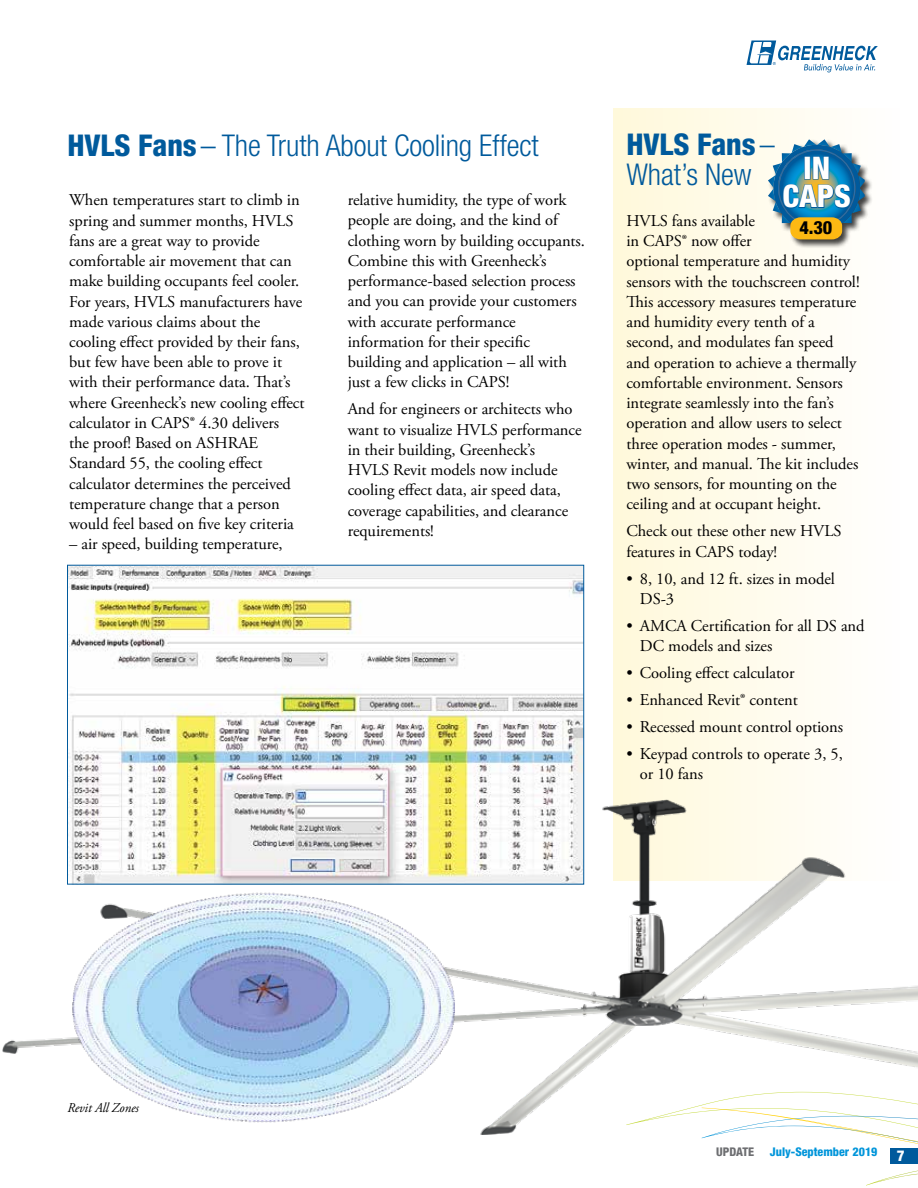
<style>
.page{position:relative;width:918px;height:1188px;background:#fff}
.page>*{position:absolute;margin:0;border:0;box-sizing:border-box;transform-origin:0 0}
.t1{font:800 condensed 31.2px/28.7px "Helvetica Neue LT Std";letter-spacing:-.005em;color:#fff;text-align:center}
.t2{font:300 condensed 30px/30px "Helvetica Neue LT Std";letter-spacing:-.005em;color:#005a9c}
.t3{font:800 condensed 18.15px "Helvetica Neue LT Std";color:#000}
.t4{font:16.5px/20.2px "Adobe Garamond Pro";letter-spacing:-.005em;color:#000}
.t5{font:800 condensed 15px "Helvetica Neue LT Std";color:#fff}
.t6{font:italic 13.5px "Adobe Garamond Pro";color:#000;scale:.95 1}
.t7{font:800 condensed 12px "Helvetica Neue LT Std";color:#0095da}
.t8{font:800 condensed 12px "Helvetica Neue LT Std";color:#6d6e71}
.s1{font-weight:800}
</style>
<div class="page">
<svg style="left:701px;top:1134px;width:217px;height:52px"></svg>
<svg style="left:747px;top:41px;width:131px;height:31px"></svg>
<div style="left:890px;top:1148px;width:28px;height:15px;background:#005a9c"></div>
<div style="left:613px;top:108px;width:305px;height:772px;background:linear-gradient(to right,#fff9da,#fff)"></div>
<img style="left:2px;top:799px;width:916px;height:335px">
<img style="left:69px;top:567px;width:513px;height:316px">
<div style="left:67px;top:565px;width:517px;height:320px;border:1px solid #005a9c"></div>
<div style="left:768px;top:139px;width:105px;height:110px;background:#000;opacity:.75"></div>
<svg style="left:768px;top:139px;width:97px;height:100px;background:#6e9aa0"></svg>
<img style="left:58px;top:885px;width:411px;height:244px">
<h2 class="t2" style="left:68px;top:130px;width:473px"><span class="s1">HVLS Fans</span> – The Truth About Cooling Effect</h2>
<p class="t4" style="left:69px;top:191px;width:237px">When temperatures start to climb in spring and summer months, HVLS fans are a great way to provide comfortable air movement that can make building occupants feel cooler.<br>For years, HVLS manufacturers have made various claims about the cooling effect provided by their fans, but few have been able to prove it with their performance data. That’s where Greenheck’s new cooling effect calculator in CAPS® 4.30 delivers<br>the proof! Based on ASHRAE Standard 55, the cooling effect calculator determines the perceived temperature change that a person would feel based on five key criteria</p>
<p class="t4" style="left:69px;top:535px;width:215px">– air speed, building temperature,</p>
<p class="t4" style="left:348px;top:190px;width:239px">relative humidity, the type of work people are doing, and the kind of clothing worn by building occupants.<br>Combine this with Greenheck’s performance-based selection process and you can provide your customers with accurate performance information for their specific building and application – all with just a few clicks in CAPS!</p>
<p class="t4" style="left:348px;top:400px;width:235px">And for engineers or architects who want to visualize HVLS performance in their building, Greenheck’s<br>HVLS Revit models now include cooling effect data, air speed data, coverage capabilities, and clearance requirements!</p>
<h2 class="t2" style="left:626px;top:129px;width:150px"><span class="s1">HVLS Fans</span> –<br>What’s New</h2>
<p class="t4" style="left:626px;top:211px;width:235px">HVLS fans available<br>in CAPS® now offer<br>optional temperature and humidity sensors with the touchscreen control!<br>This accessory measures temperature and humidity every tenth of a second, and modulates fan speed and operation to achieve a thermally comfortable environment. Sensors integrate seamlessly into the fan’s operation and allow users to select three operation modes - summer, winter, and manual. The kit includes two sensors, for mounting on the ceiling and at occupant height.</p>
<p class="t4" style="left:626px;top:522px;width:217px">Check out these other new HVLS features in CAPS today!</p>
<p class="t4" style="left:640px;top:569px;width:197px;text-indent:-13px">• 8, 10, and 12 ft. sizes in model<br>DS-3</p>
<p class="t4" style="left:640px;top:616px;width:226px;text-indent:-13px">• AMCA Certification for all DS and<br>DC models and sizes</p>
<p class="t4" style="left:626px;top:663px;width:170px">• Cooling effect calculator</p>
<p class="t4" style="left:626px;top:690px;width:173px">• Enhanced Revit® content</p>
<p class="t4" style="left:626px;top:717px;width:218px">• Recessed mount control options</p>
<p class="t4" style="left:640px;top:744px;width:204px;text-indent:-13px">• Keypad controls to operate 3, 5, or 10 fans</p>
<h1 class="t1" style="left:782px;top:153px;width:70px">IN<br>CAPS</h1>
<p class="t3" style="left:799px;top:216px;width:34px">4.30</p>
<p class="t6" style="left:68px;top:1100px;width:77px">Revit All Zones</p>
<p class="t8" style="left:716px;top:1144px;width:40px">UPDATE</p>
<p class="t7" style="left:770px;top:1144px;width:109px">July-September 2019</p>
<p class="t5" style="left:897px;top:1146px;width:9px">7</p>
</div>
